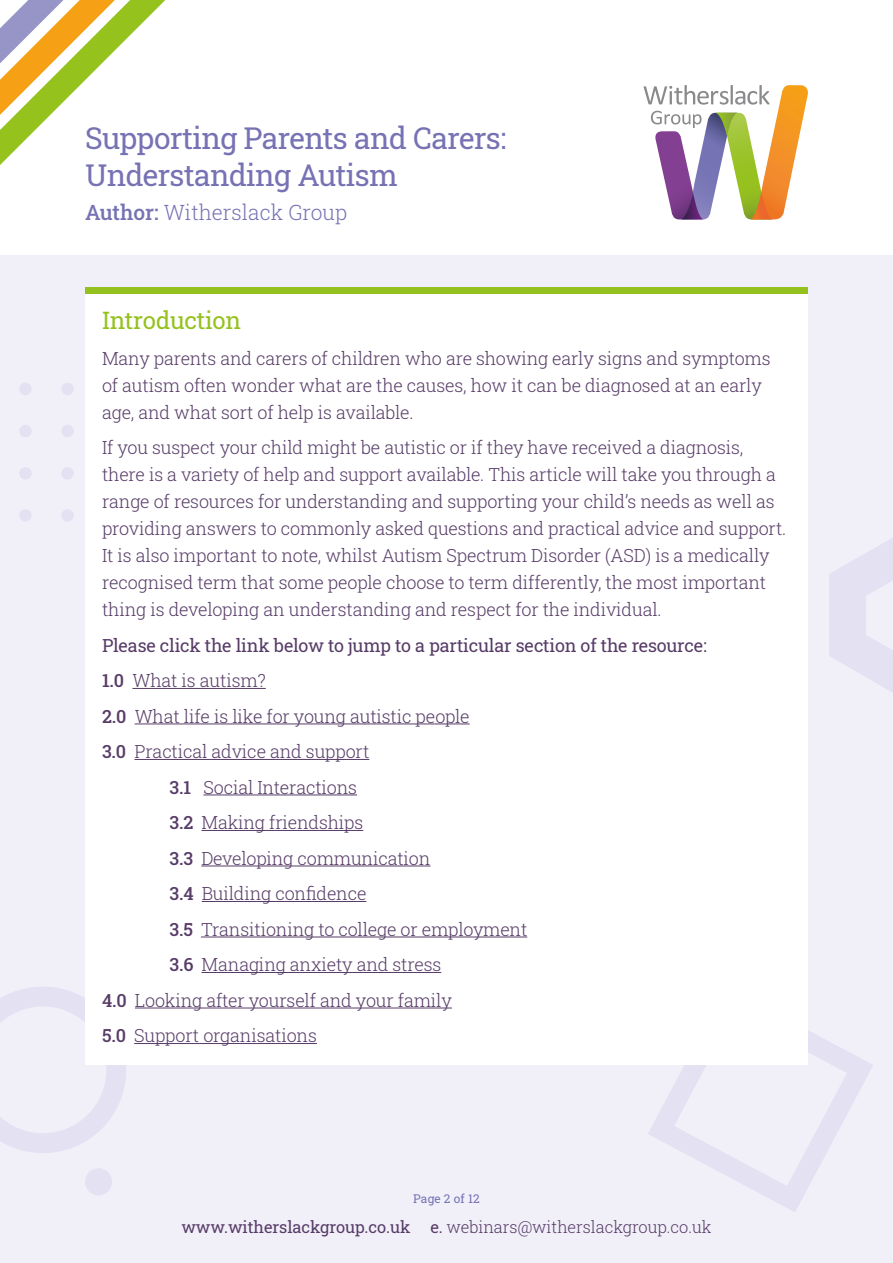
<style>
.page{position:relative;width:893px;height:1263px;background:#fff}
.page>*{position:absolute;margin:0;border:0;box-sizing:border-box;transform-origin:0 0}
.t1{font:30px/37.5px "Roboto Slab";letter-spacing:-.02em;color:#7672b4}
.t2{font:24px "Roboto Slab";letter-spacing:-.01em;color:#95c11f}
.t3{font:300 21px "Roboto Slab";color:#7672b4}
.t4{font:300 18px/27px "Roboto Slab";letter-spacing:-.01em;color:#573c67}
.t5{font:18px "Roboto Slab";letter-spacing:-.01em;color:#573c67}
.t6{font:300 16.5px "Roboto Slab";letter-spacing:-.005em;color:#573c67}
.t7{font:12px "Roboto Slab";letter-spacing:.01em;color:#7672b4}
.s1{font-weight:500}
.s2{font-weight:400}
</style>
<div class="page">
<div style="left:0;top:255px;width:893px;height:1008px;background:#f1f0f9"></div>
<svg style="left:648px;top:1031px;width:225px;height:181px"></svg>
<svg style="left:0;top:987px;width:126px;height:166px"></svg>
<div style="left:85px;top:1168px;width:27px;height:27px;background:#e3e1f2;border-radius:50%"></div>
<div style="left:85px;top:291px;width:723px;height:774px;background:#fff"></div>
<div style="left:85px;top:287px;width:723px;height:6px;background:#95c11f"></div>
<svg style="left:644px;top:85px;width:164px;height:135px"></svg>
<hr style="left:132px;top:688px;width:134px;height:1px;background:#573c67">
<hr style="left:135px;top:723px;width:335px;height:1px;background:#573c67">
<hr style="left:134px;top:759px;width:235px;height:1px;background:#573c67">
<hr style="left:203px;top:794px;width:154px;height:1px;background:#573c67">
<hr style="left:201px;top:830px;width:162px;height:1px;background:#573c67">
<hr style="left:201px;top:865px;width:229px;height:1px;background:#573c67">
<hr style="left:202px;top:901px;width:164px;height:1px;background:#573c67">
<hr style="left:201px;top:936px;width:326px;height:1px;background:#573c67">
<hr style="left:202px;top:972px;width:239px;height:1px;background:#573c67">
<hr style="left:135px;top:1007px;width:317px;height:1px;background:#573c67">
<hr style="left:134px;top:1043px;width:183px;height:1px;background:#573c67">
<svg style="left:0;top:0;width:166px;height:165px"></svg>
<div style="left:19px;top:383px;width:13px;height:12px;background:#e3e1f2;border-radius:50%"></div>
<div style="left:61px;top:383px;width:13px;height:12px;background:#e3e1f2;border-radius:50%"></div>
<div style="left:19px;top:425px;width:13px;height:12px;background:#e3e1f2;border-radius:50%"></div>
<div style="left:61px;top:425px;width:13px;height:12px;background:#e3e1f2;border-radius:50%"></div>
<div style="left:19px;top:467px;width:13px;height:12px;background:#e3e1f2;border-radius:50%"></div>
<div style="left:61px;top:467px;width:13px;height:12px;background:#e3e1f2;border-radius:50%"></div>
<div style="left:19px;top:509px;width:13px;height:13px;background:#e3e1f2;border-radius:50%"></div>
<div style="left:61px;top:509px;width:13px;height:13px;background:#e3e1f2;border-radius:50%"></div>
<svg style="left:829px;top:538px;width:64px;height:154px"></svg>
<h1 class="t1" style="left:85px;top:118px;width:423px">Supporting Parents and Carers:<br>Understanding Autism</h1>
<p class="t3" style="left:85px;top:198px;width:264px"><span class="s1">Author:</span> Witherslack Group</p>
<h2 class="t2" style="left:102px;top:304px;width:141px">Introduction</h2>
<p class="t4" style="left:102px;top:344px;width:670px">Many parents and carers of children who are showing early signs and symptoms of autism often wonder what are the causes, how it can be diagnosed at an early age, and what sort of help is available.</p>
<p class="t4" style="left:102px;top:434px;width:686px">If you suspect your child might be autistic or if they have received a diagnosis, there is a variety of help and support available. This article will take you through a range of resources for understanding and supporting your child’s needs as well as providing answers to commonly asked questions and practical advice and support.<br>It is also important to note, whilst Autism Spectrum Disorder (ASD) is a medically recognised term that some people choose to term differently, the most important thing is developing an understanding and respect for the individual.</p>
<p class="t5" style="left:102px;top:633px;width:606px">Please click the link below to jump to a particular section of the resource:</p>
<p class="t4" style="left:102px;top:667px;width:165px"><span class="s1">1.0</span> What is autism?</p>
<p class="t4" style="left:102px;top:702px;width:369px"><span class="s1">2.0</span> What life is like for young autistic people</p>
<p class="t4" style="left:102px;top:738px;width:269px"><span class="s1">3.0</span> Practical advice and support</p>
<p class="t4" style="left:169px;top:773px;width:189px"><span class="s1">3.1</span> Social Interactions</p>
<p class="t4" style="left:169px;top:809px;width:195px"><span class="s1">3.2</span> Making friendships</p>
<p class="t4" style="left:169px;top:844px;width:263px"><span class="s1">3.3</span> Developing communication</p>
<p class="t4" style="left:169px;top:879px;width:199px"><span class="s1">3.4</span> Building confidence</p>
<p class="t4" style="left:169px;top:915px;width:359px"><span class="s1">3.5</span> Transitioning to college or employment</p>
<p class="t4" style="left:169px;top:950px;width:273px"><span class="s1">3.6</span> Managing anxiety and stress</p>
<p class="t4" style="left:102px;top:986px;width:351px"><span class="s1">4.0</span> Looking after yourself and your family</p>
<p class="t4" style="left:102px;top:1021px;width:216px"><span class="s1">5.0</span> Support organisations</p>
<p class="t7" style="left:413px;top:1191px;width:68px">Page 2 of 12</p>
<p class="t6" style="left:181px;top:1215px;width:532px"><span class="s2">www.witherslackgroup.co.uk e.</span> webinars@witherslackgroup.co.uk</p>
</div>
